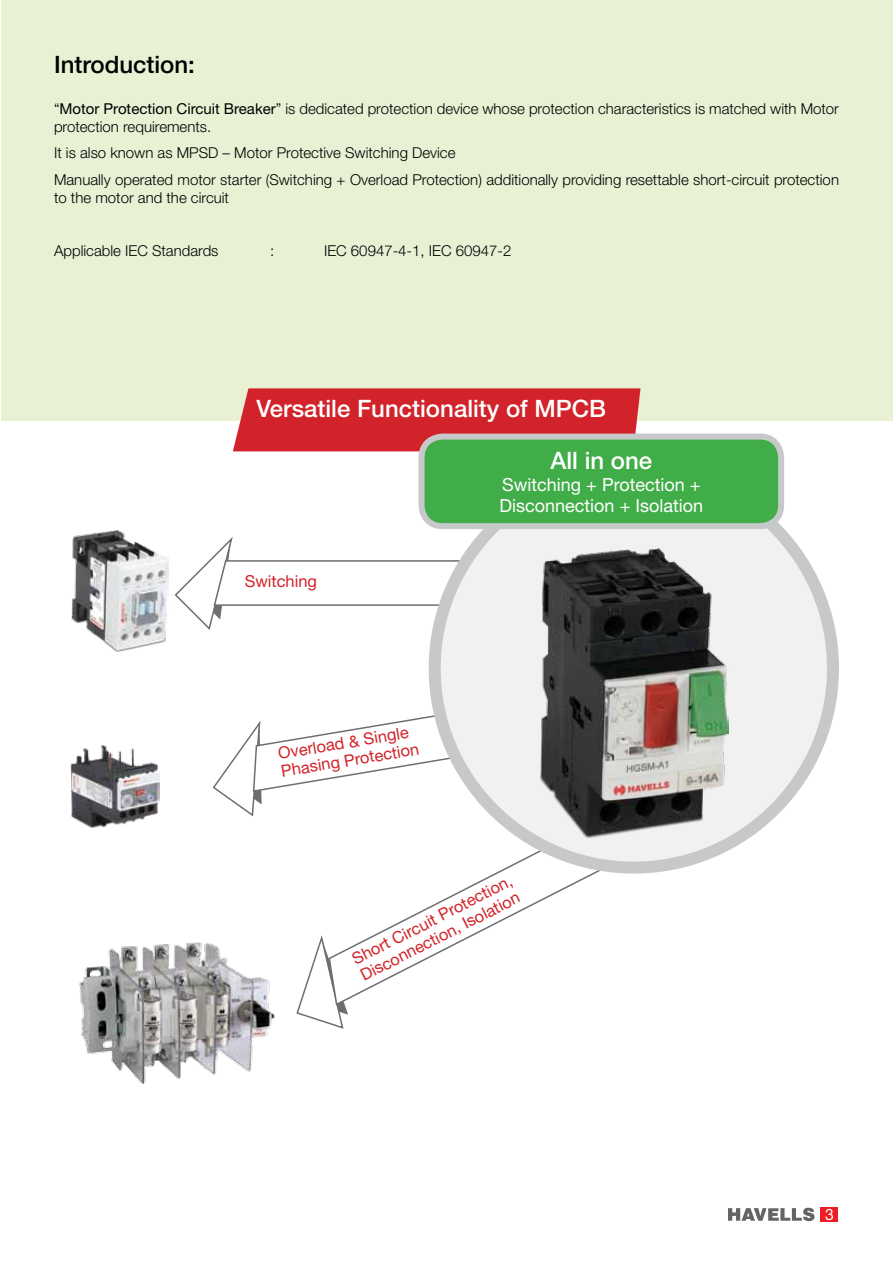
<style>
.page{position:relative;width:893px;height:1263px;background:#fff}
.page>*{position:absolute;margin:0;border:0;box-sizing:border-box;transform-origin:0 0}
.t1{font:500 24px "Helvetica Neue";color:#fff}
.t2{font:500 24px "Helvetica Neue";color:#000}
.t3{font:18px/21.6px "Helvetica Neue";color:#fff}
.t4{font:16.5px/17.9px "Helvetica Neue";color:#d2232a}
.t5{font:15.75px "Helvetica Neue";color:#fff}
.t6{font:300 15px/18px "Helvetica Neue";color:#000}
.s1{font-weight:400}
</style>
<div class="page">
<svg style="left:728px;top:1208px;width:87px;height:13px"></svg>
<div style="left:820px;top:1207px;width:18px;height:15px;background:#ed1d24"></div>
<div style="left:1px;top:1px;width:891px;height:420px;background:#e8f1d4"></div>
<div style="left:233px;top:388px;width:407px;height:63px;background:#d2232a"></div>
<svg style="left:174px;top:534px;width:310px;height:96px"></svg>
<svg style="left:212px;top:706px;width:280px;height:111px"></svg>
<svg style="left:296px;top:935px;width:52px;height:94px"></svg>
<svg style="left:327px;top:808px;width:316px;height:199px"></svg>
<div style="left:435px;top:469px;width:398px;height:398px;background:#f1f1f2;border-radius:50%"></div>
<div style="left:429px;top:463px;width:410px;height:410px;border:12px solid #c7c8ca;border-radius:50%"></div>
<img style="left:70px;top:746px;width:90px;height:82px">
<img style="left:71px;top:530px;width:98px;height:122px">
<img style="left:79px;top:942px;width:196px;height:142px">
<img style="left:539px;top:549px;width:190px;height:290px">
<div style="left:418px;top:434px;width:366px;height:95px;border:12px solid #c7c8ca;border-radius:18px"></div>
<div style="left:424px;top:440px;width:354px;height:83px;background:#41ad49;border-radius:18px"></div>
<h1 class="t2" style="left:54px;top:50px;width:142px">Introduction:</h1>
<p class="t6" style="left:54px;top:99px;width:786px">“<span class="s1">Motor Protection Circuit Breaker</span>” is dedicated protection device whose protection characteristics is matched with Motor protection requirements.</p>
<p class="t6" style="left:54px;top:139px;width:786px;line-height:26.5px">It is also known as MPSD – Motor Protective Switching Device<br>Manually operated motor starter (Switching + Overload Protection) additionally providing resettable short-circuit protection</p>
<p class="t6" style="left:54px;top:188px;width:177px">to the motor and the circuit</p>
<p class="t6" style="left:54px;top:241px;width:166px">Applicable IEC Standards</p>
<p class="t6" style="left:270px;top:241px;width:6px">:</p>
<p class="t6" style="left:324px;top:241px;width:189px">IEC 60947-4-1, IEC 60947-2</p>
<h1 class="t1" style="left:257px;top:394px;width:351px">Versatile Functionality of MPCB</h1>
<p class="t4" style="left:245px;top:572px;width:74px">Switching</p>
<p class="t4" style="left:277px;top:744px;width:141px;rotate:-9deg">Overload &amp; Single<br>Phasing Protection</p>
<h1 class="t1" style="left:550px;top:446px;width:103px">All in one</h1>
<p class="t3" style="left:500px;top:473px;width:205px">Switching + Protection +<br>Disconnection + Isolation</p>
<p class="t4" style="left:349px;top:952px;width:179px;rotate:-27deg">Short Circuit Protection,<br>Disconnection, Isolation</p>
<p class="t5" style="left:825px;top:1205px;width:10px">3</p>
</div>
